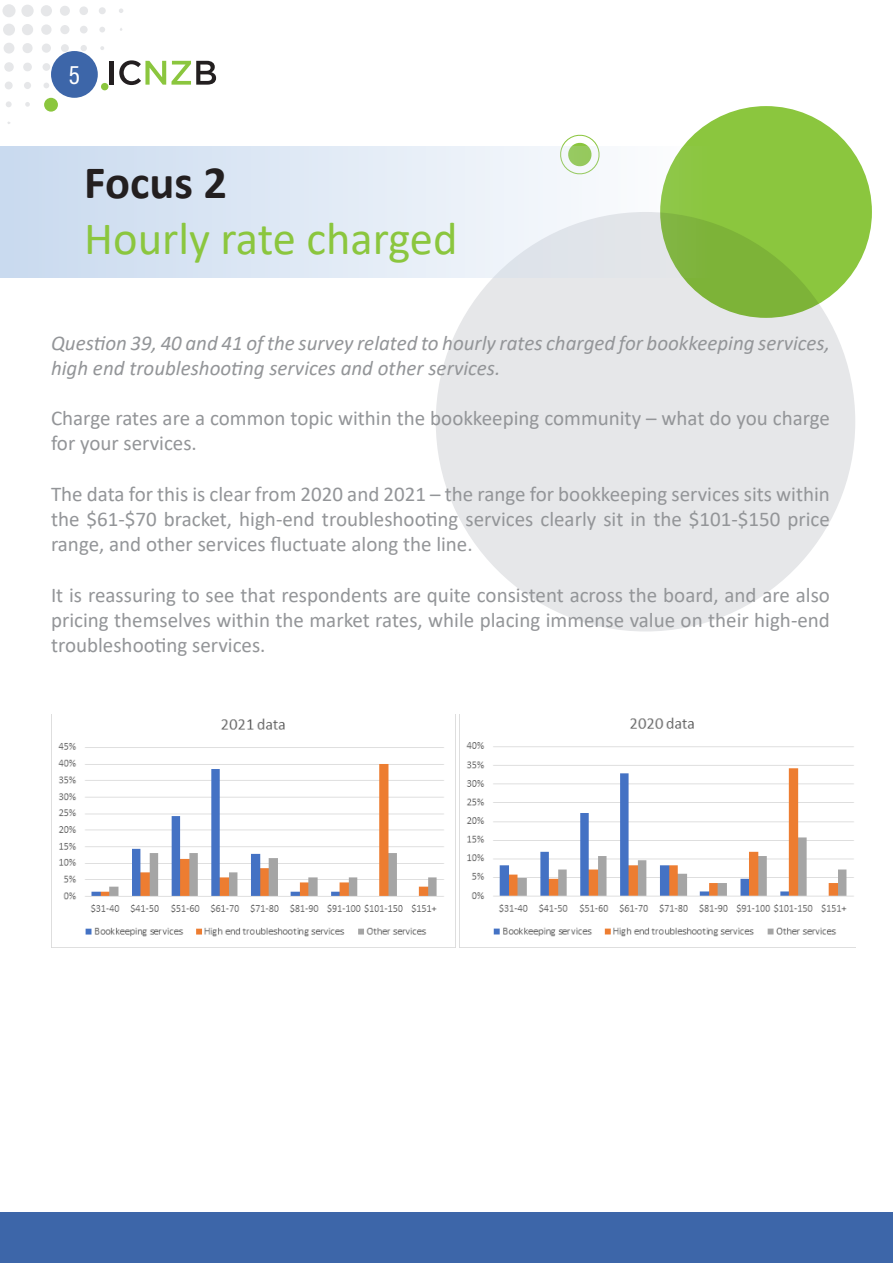
<style>
.page{position:relative;width:893px;height:1263px;background:#fff}
.page>*{position:absolute;margin:0;border:0;box-sizing:border-box;transform-origin:0 0}
.t1{font:46.5px "Calibri";color:#8bc63e}
.t2{font:700 46.5px "Calibri";color:#231f20}
.t3{font:27px "Acumin Pro Cond";color:#fff}
._18_pt_Left_Justify{font:21px/25.2px "Calibri";color:#939598;text-align:justify}
._18_pt_Left_Justify-2{font:italic 21px/25.2px "Calibri";color:#939598}
</style>
<div class="page">
<div style="left:436px;top:212px;width:419px;height:419px;background:#e6e7e9;border-radius:50%"></div>
<div style="left:0;top:1212px;width:893px;height:51px;background:#3d66a9"></div>
<div style="left:2px;top:4px;width:14px;height:13px;background:#e6e7e9;border-radius:50%"></div>
<div style="left:21px;top:5px;width:13px;height:12px;background:#e6e7e9;border-radius:50%"></div>
<div style="left:3px;top:24px;width:12px;height:12px;background:#e6e7e9;border-radius:50%"></div>
<div style="left:22px;top:24px;width:11px;height:11px;background:#e6e7e9;border-radius:50%"></div>
<div style="left:41px;top:5px;width:11px;height:11px;background:#e6e7e9;border-radius:50%"></div>
<div style="left:4px;top:43px;width:10px;height:11px;background:#e6e7e9;border-radius:50%"></div>
<div style="left:41px;top:24px;width:11px;height:11px;background:#e6e7e9;border-radius:50%"></div>
<div style="left:60px;top:6px;width:10px;height:10px;background:#e6e7e9;border-radius:50%"></div>
<div style="left:22px;top:43px;width:11px;height:10px;background:#e6e7e9;border-radius:50%"></div>
<div style="left:4px;top:62px;width:10px;height:10px;background:#e6e7e9;border-radius:50%"></div>
<div style="left:60px;top:25px;width:10px;height:9px;background:#e6e7e9;border-radius:50%"></div>
<div style="left:42px;top:44px;width:9px;height:9px;background:#e6e7e9;border-radius:50%"></div>
<div style="left:23px;top:63px;width:9px;height:8px;background:#e6e7e9;border-radius:50%"></div>
<div style="left:79px;top:6px;width:9px;height:9px;background:#e6e7e9;border-radius:50%"></div>
<div style="left:5px;top:82px;width:8px;height:7px;background:#e6e7e9;border-radius:50%"></div>
<div style="left:61px;top:44px;width:8px;height:8px;background:#e6e7e9;border-radius:50%"></div>
<div style="left:43px;top:63px;width:7px;height:8px;background:#e6e7e9;border-radius:50%"></div>
<div style="left:80px;top:26px;width:8px;height:7px;background:#e6e7e9;border-radius:50%"></div>
<div style="left:24px;top:82px;width:7px;height:7px;background:#e6e7e9;border-radius:50%"></div>
<div style="left:99px;top:7px;width:7px;height:7px;background:#e6e7e9;border-radius:50%"></div>
<svg style="left:81px;top:45px;width:6px;height:6px"></svg>
<svg style="left:6px;top:101px;width:6px;height:6px"></svg>
<svg style="left:43px;top:83px;width:6px;height:5px"></svg>
<svg style="left:99px;top:27px;width:6px;height:6px"></svg>
<svg style="left:25px;top:102px;width:5px;height:5px"></svg>
<svg style="left:119px;top:8px;width:4px;height:5px"></svg>
<svg style="left:100px;top:46px;width:4px;height:4px"></svg>
<div style="left:660px;top:106px;width:212px;height:212px;background:linear-gradient(to bottom,#8fcc40,#81b73a);border-radius:50%"></div>
<svg style="left:562px;top:134px;width:36px;height:12px"></svg>
<svg style="left:0;top:146px;width:710px;height:132px"></svg>
<img style="left:51px;top:714px;width:393px;height:233px">
<img style="left:459px;top:714px;width:395px;height:233px">
<div style="left:51px;top:51px;width:47px;height:47px;background:#3d66a9;border-radius:50%"></div>
<div style="left:44px;top:98px;width:14px;height:14px;background:#8bc63e;border-radius:50%"></div>
<div style="left:101px;top:83px;width:7px;height:7px;background:#8bc63e;border-radius:50%"></div>
<hr style="left:110px;top:61px;width:4px;height:24px;background:#231f20">
<svg style="left:119px;top:60px;width:97px;height:25px"></svg>
<p class="t3" style="left:69px;top:57px;width:13px">5</p>
<p class="t2" style="left:84px;top:150px;width:144px">Focus 2</p>
<p class="t1" style="left:84px;top:206px;width:375px">Hourly rate charged</p>
<p class="_18_pt_Left_Justify-2" style="left:51px;top:329px;width:780px">Question 39, 40 and 41 of the survey related to hourly rates charged for bookkeeping services, high end troubleshooting services and other services.</p>
<p class="_18_pt_Left_Justify" style="left:51px;top:405px;width:780px">Charge rates are a common topic within the bookkeeping community – what do you charge for your services.</p>
<p class="_18_pt_Left_Justify" style="left:51px;top:481px;width:780px">The data for this is clear from 2020 and 2021 – the range for bookkeeping services sits within the $61-$70 bracket, high-end troubleshooting services clearly sit in the $101-$150 price range, and other services fluctuate along the line.</p>
<p class="_18_pt_Left_Justify" style="left:51px;top:581px;width:780px">It is reassuring to see that respondents are quite consistent across the board, and are also pricing themselves within the market rates, while placing immense value on their high-end troubleshooting services.</p>
</div>
